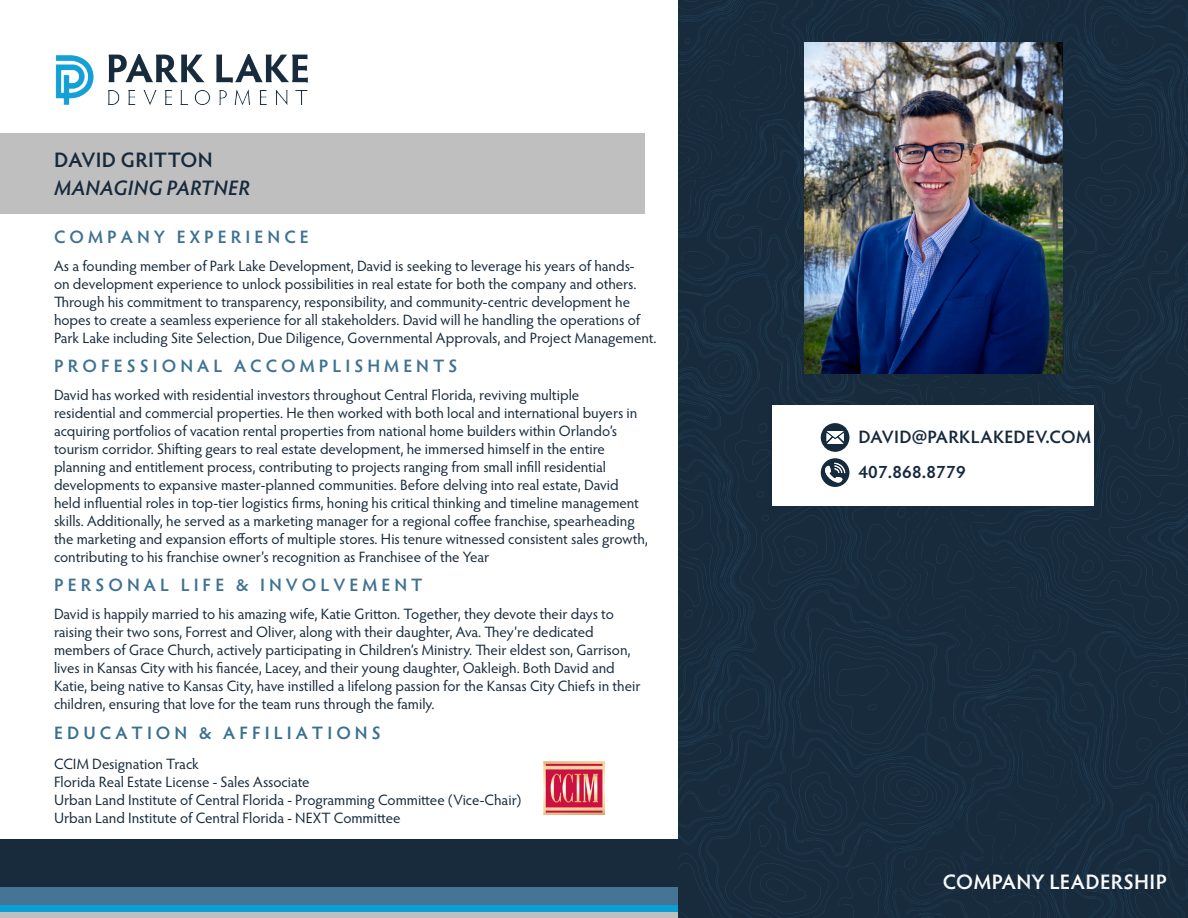
<style>
.page{position:relative;width:1188px;height:918px;background:#fff}
.page>*{position:absolute;margin:0;border:0;box-sizing:border-box;transform-origin:0 0}
.t1{font:600 21px "Hypatia Sans Pro";letter-spacing:.015em;color:#fff}
.t2{font:italic 600 21px "Hypatia Sans Pro";letter-spacing:.02em;color:#162a3c}
.t3{font:600 21px "Hypatia Sans Pro";letter-spacing:.01em;color:#162a3c}
.t4{font:600 18px "Hypatia Sans Pro";color:#3e7292}
.t5{font:600 18px/35.1px "Hypatia Sans Pro";letter-spacing:.015em;color:#162a3c}
.t6{font:600 18px "Hypatia Sans Pro";color:#377090}
.t7{font:15px/18px "Hypatia Sans Pro";color:#162a3c}
</style>
<div class="page">
<div style="left:1px;top:134px;width:644px;height:80px;background:#c0bfbf"></div>
<div style="left:0;top:887px;width:1188px;height:31px;background:#c0bfbf"></div>
<div style="left:0;top:879px;width:1188px;height:33px;background:#0aa0d7"></div>
<div style="left:0;top:863px;width:1188px;height:42px;background:#457494"></div>
<div style="left:0;top:839px;width:1188px;height:47px;background:#172b3d"></div>
<img style="left:679px;top:0;width:509px;height:918px">
<img style="left:55px;top:54px;width:253px;height:52px">
<img style="left:544px;top:761px;width:61px;height:53px">
<div style="left:772px;top:405px;width:322px;height:100px;background:#fff"></div>
<svg style="left:821px;top:458px;width:28px;height:29px"></svg>
<svg style="left:821px;top:423px;width:28px;height:29px"></svg>
<img style="left:804px;top:42px;width:258px;height:331px">
<h1 class="t3" style="left:54px;top:146px;width:160px">DAVID GRITTON</h1>
<h1 class="t2" style="left:54px;top:174px;width:197px">MANAGING PARTNER</h1>
<p class="t4" style="left:54px;top:224px;width:256px">C O M P A N Y E X P E R I E N C E</p>
<p class="t7" style="left:54px;top:256px;width:604px">As a founding member of Park Lake Development, David is seeking to leverage his years of hands-<br>on development experience to unlock possibilities in real estate for both the company and others.<br>Through his commitment to transparency, responsibility, and community-centric development he hopes to create a seamless experience for all stakeholders. David will he handling the operations of Park Lake including Site Selection, Due Diligence, Governmental Approvals, and Project Management.</p>
<p class="t4" style="left:54px;top:353px;width:405px">P R O F E S S I O N A L A C C O M P L I S H M E N T S</p>
<p class="t7" style="left:54px;top:385px;width:595px">David has worked with residential investors throughout Central Florida, reviving multiple<br>residential and commercial properties. He then worked with both local and international buyers in acquiring portfolios of vacation rental properties from national home builders within Orlando’s tourism corridor. Shifting gears to real estate development, he immersed himself in the entire planning and entitlement process, contributing to projects ranging from small infill residential developments to expansive master-planned communities. Before delving into real estate, David held influential roles in top-tier logistics firms, honing his critical thinking and timeline management skills. Additionally, he served as a marketing manager for a regional coffee franchise, spearheading the marketing and expansion efforts of multiple stores. His tenure witnessed consistent sales growth, contributing to his franchise owner’s recognition as Franchisee of the Year</p>
<p class="t4" style="left:54px;top:573px;width:370px">P E R S O N A L L I F E &amp; I N V O L V E M E N T</p>
<p class="t7" style="left:54px;top:605px;width:588px">David is happily married to his amazing wife, Katie Gritton. Together, they devote their days to raising their two sons, Forrest and Oliver, along with their daughter, Ava. They’re dedicated members of Grace Church, actively participating in Children’s Ministry. Their eldest son, Garrison, lives in Kansas City with his fiancée, Lacey, and their young daughter, Oakleigh. Both David and Katie, being native to Kansas City, have instilled a lifelong passion for the Kansas City Chiefs in their children, ensuring that love for the team runs through the family.</p>
<p class="t6" style="left:54px;top:720px;width:328px">E D U C A T I O N &amp; A F F I L I A T I O N S</p>
<p class="t7" style="left:54px;top:754px;width:469px">CCIM Designation Track<br>Florida Real Estate License - Sales Associate<br>Urban Land Institute of Central Florida - Programming Committee (Vice-Chair)<br>Urban Land Institute of Central Florida - NEXT Committee</p>
<p class="t5" style="left:858px;top:419px;width:234px">DAVID@PARKLAKEDEV.COM<br>407.868.8779</p>
<h1 class="t1" style="left:943px;top:867px;width:226px">COMPANY LEADERSHIP</h1>
</div>
